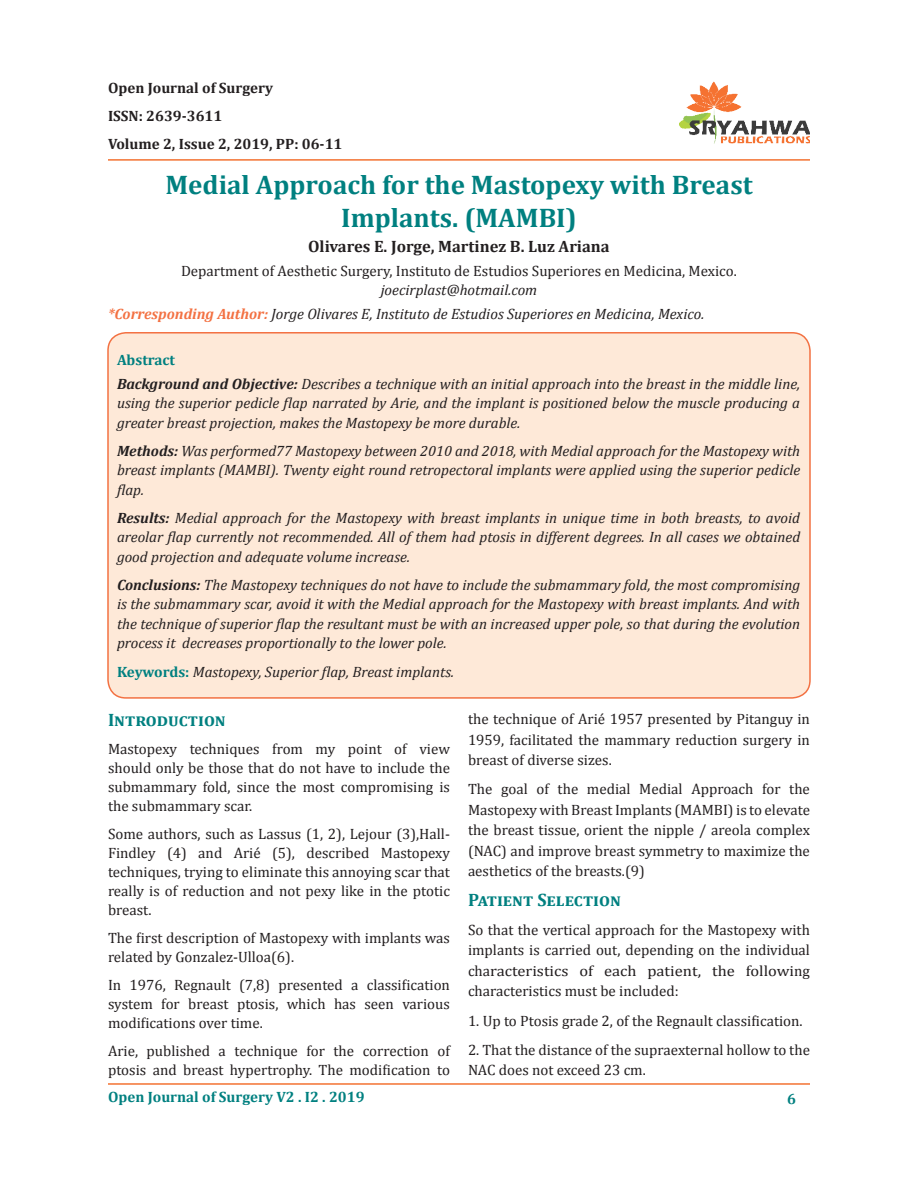
<style>
.page{position:relative;width:918px;height:1188px;background:#fff}
.page>*{position:absolute;margin:0;border:0;box-sizing:border-box;transform-origin:0 0}
.t1{font:700 27px/33px "Cambria";color:#008080;text-align:center}
.t2{font:700 18px "Cambria";color:#008080}
.t3{font:700 16.5px "Cambria";color:#231f20}
.t4{font:15px/20.5px "Cambria";color:#231f20;text-align:justify}
.t5{font:italic 15px/19.5px "Cambria";color:#231f20;text-align:justify}
.t6{font:700 15px "Cambria";color:#231f20}
.t7{font:700 15px "Cambria";color:#008080}
.s1{font-weight:700;color:#f37142}
.s2{font-weight:700}
.s3{font-weight:700;font-style:normal;color:#008080}
</style>
<div class="page">
<hr style="left:108px;top:1083px;width:702px;height:2px;background:#f37232">
<hr style="left:108px;top:159px;width:702px;height:2px;background:#f37232">
<img style="left:680px;top:81px;width:130px;height:62px">
<div style="left:108px;top:333px;width:702px;height:365px;background:#fee9d8;border-radius:18px"></div>
<div style="left:107px;top:332px;width:704px;height:367px;border:2px solid #f37142;border-radius:18px"></div>
<p class="t6" style="left:108px;top:77px;width:167px">Open Journal of Surgery</p>
<p class="t6" style="left:108px;top:105px;width:116px">ISSN: 2639-3611</p>
<p class="t6" style="left:108px;top:133px;width:236px">Volume 2, Issue 2, 2019, PP: 06-11</p>
<p class="t1" style="left:165px;top:167px;width:589px">Medial Approach for the Mastopexy with Breast<br>Implants. (MAMBI)</p>
<p class="t3" style="left:308px;top:235px;width:303px">Olivares E. Jorge, Martinez B. Luz Ariana</p>
<p class="t4" style="left:181px;top:260px;width:557px">Department of Aesthetic Surgery, Instituto de Estudios Superiores en Medicina, Mexico.</p>
<p class="t5" style="left:381px;top:280px;width:158px">joecirplast@hotmail.com</p>
<p class="t5" style="left:108px;top:304px;width:598px"><span class="s1">*Corresponding Author:</span> Jorge Olivares E, Instituto de Estudios Superiores en Medicina, Mexico.</p>
<p class="t7" style="left:117px;top:349px;width:60px">Abstract</p>
<p class="t5" style="left:117px;top:373px;width:685px"><span class="s2">Background and Objective:</span> Describes a technique with an initial approach into the breast in the middle line, using the superior pedicle flap narrated by Arie, and the implant is positioned below the muscle producing a greater breast projection, makes the Mastopexy be more durable.</p>
<p class="t5" style="left:117px;top:440px;width:685px"><span class="s2">Methods:</span> Was performed77 Mastopexy between 2010 and 2018, with Medial approach for the Mastopexy with breast implants (MAMBI). Twenty eight round retropectoral implants were applied using the superior pedicle flap.</p>
<p class="t5" style="left:117px;top:507px;width:685px"><span class="s2">Results:</span> Medial approach for the Mastopexy with breast implants in unique time in both breasts, to avoid areolar flap currently not recommended. All of them had ptosis in different degrees. In all cases we obtained good projection and adequate volume increase.</p>
<p class="t5" style="left:117px;top:574px;width:685px"><span class="s2">Conclusions:</span> The Mastopexy techniques do not have to include the submammary fold, the most compromising is the submammary scar, avoid it with the Medial approach for the Mastopexy with breast implants. And with the technique of superior flap the resultant must be with an increased upper pole, so that during the evolution process it decreases proportionally to the lower pole.</p>
<p class="t5" style="left:117px;top:661px;width:339px"><span class="s3">Keywords:</span> Mastopexy, Superior flap, Breast implants.</p>
<p class="t2" style="left:108px;top:707px;width:119px">Introduction</p>
<p class="t4" style="left:108px;top:739px;width:344px;line-height:19px">Mastopexy techniques from my point of view should only be those that do not have to include the submammary fold, since the most compromising is the submammary scar.</p>
<p class="t4" style="left:108px;top:824px;width:344px;line-height:19px">Some authors, such as Lassus (1, 2), Lejour (3),Hall-Findley (4) and Arié (5), described Mastopexy techniques, trying to eliminate this annoying scar that really is of reduction and not pexy like in the ptotic breast.</p>
<p class="t4" style="left:108px;top:928px;width:344px;line-height:19.2px">The first description of Mastopexy with implants was related by Gonzalez-Ulloa(6).</p>
<p class="t4" style="left:108px;top:975px;width:344px;line-height:19.2px">In 1976, Regnault (7,8) presented a classification system for breast ptosis, which has seen various modifications over time.</p>
<p class="t4" style="left:108px;top:1041px;width:344px;line-height:19.2px">Arie, published a technique for the correction of ptosis and breast hypertrophy. The modification to</p>
<p class="t4" style="left:468px;top:709px;width:344px">the technique of Arié 1957 presented by Pitanguy in 1959, facilitated the mammary reduction surgery in breast of diverse sizes.</p>
<p class="t4" style="left:468px;top:779px;width:343px">The goal of the medial Medial Approach for the Mastopexy with Breast Implants (MAMBI) is to elevate the breast tissue, orient the nipple / areola complex (NAC) and improve breast symmetry to maximize the aesthetics of the breasts.(9)</p>
<p class="t2" style="left:468px;top:887px;width:155px">Patient Selection</p>
<p class="t4" style="left:468px;top:919px;width:344px">So that the vertical approach for the Mastopexy with implants is carried out, depending on the individual characteristics of each patient, the following characteristics must be included:</p>
<p class="t4" style="left:468px;top:1010px;width:336px">1. Up to Ptosis grade 2, of the Regnault classification.</p>
<p class="t4" style="left:468px;top:1039px;width:343px">2. That the distance of the supraexternal hollow to the<br>NAC does not exceed 23 cm.</p>
<p class="t7" style="left:108px;top:1086px;width:258px">Open Journal of Surgery V2 . I2 . 2019</p>
<p class="t7" style="left:787px;top:1089px;width:10px">6</p>
</div>
